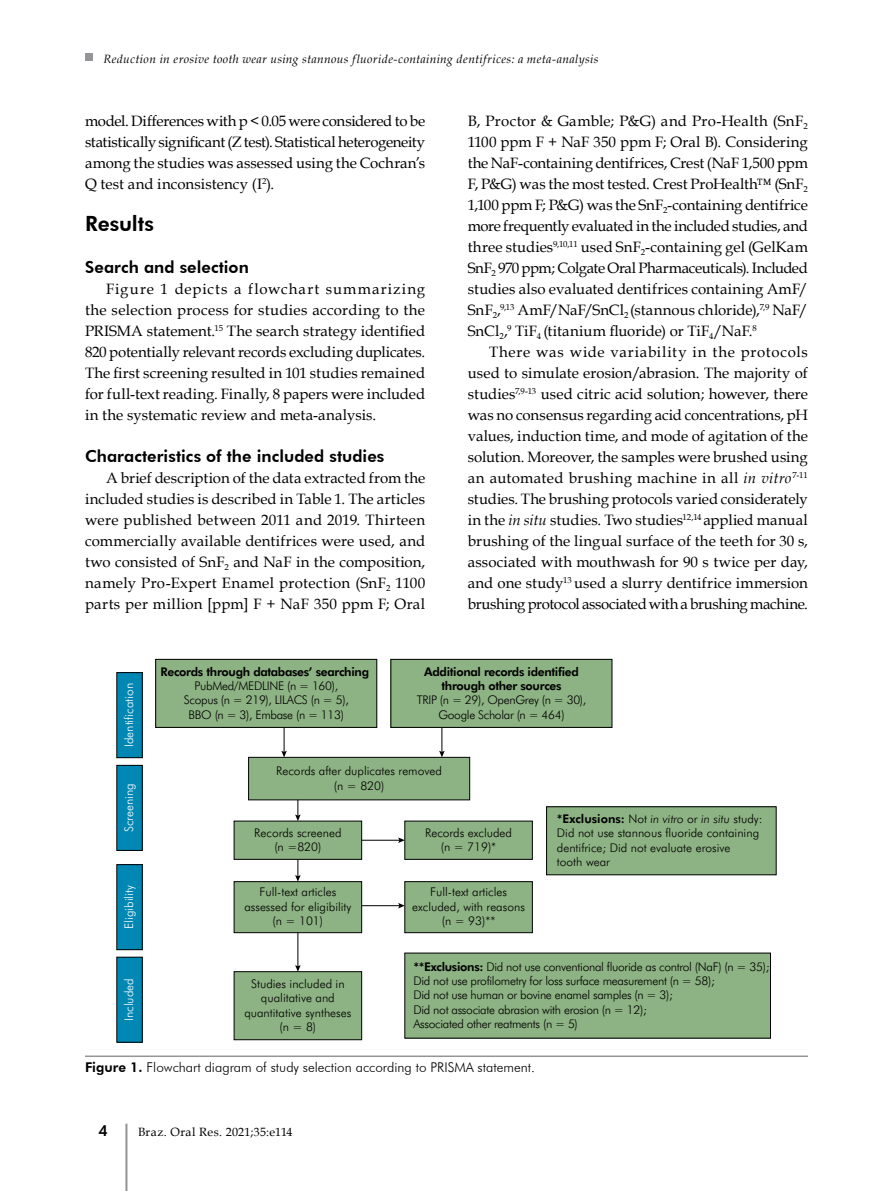
<style>
.page{position:relative;width:893px;height:1191px;background:#fff}
.page>*{position:absolute;margin:0;border:0;box-sizing:border-box;transform-origin:0 0}
.t1{font:800 21px "Futura BT";color:#000}
.t2{font:800 16.5px "Futura BT";letter-spacing:.005em;color:#000}
.t3{font:15px/21px "Book Antiqua";letter-spacing:.005em;color:#000;text-align:justify}
.t4{font:800 15px "Futura BT";color:#000}
.t5{font:300 13.5px "Futura BT";color:#000}
.t6{font:300 12px/14.4px "Futura BT";letter-spacing:-.025em;color:#000;text-align:center}
.t7{font:300 12px/14.4px "Futura BT";color:#000;text-align:center}
.t8{font:italic 12px "Book Antiqua";letter-spacing:.03em;color:#000}
.t9{font:800 12px/14.4px "Futura BT";letter-spacing:-.025em;color:#000;text-align:center}
.t10{font:300 12px "Futura BT";color:#fff}
.t11{font:12px "Book Antiqua";letter-spacing:.025em;color:#000}
.s1{font-style:italic}
.s2{font-weight:800}
</style>
<div class="page">
<div style="left:85px;top:53px;width:8px;height:8px;background:#939598"></div>
<hr style="left:85px;top:1055px;width:723px;height:2px;background:#939598">
<div style="left:117px;top:672px;width:25px;height:85px;background:#0087b3"></div>
<div style="left:116px;top:672px;width:27px;height:86px;border:1px solid #000"></div>
<div style="left:156px;top:659px;width:221px;height:68px;background:#8db283"></div>
<div style="left:155px;top:659px;width:222px;height:69px;border:1px solid #000"></div>
<div style="left:248px;top:757px;width:222px;height:43px;background:#8db283;border:1px solid #000"></div>
<div style="left:234px;top:820px;width:128px;height:39px;background:#8db283"></div>
<div style="left:391px;top:659px;width:221px;height:68px;background:#8db283"></div>
<div style="left:390px;top:659px;width:222px;height:69px;border:1px solid #000"></div>
<div style="left:117px;top:765px;width:25px;height:85px;background:#0087b3"></div>
<div style="left:116px;top:765px;width:27px;height:85px;border:1px solid #000"></div>
<div style="left:117px;top:864px;width:25px;height:85px;background:#0087b3"></div>
<div style="left:116px;top:864px;width:27px;height:86px;border:1px solid #000"></div>
<div style="left:117px;top:957px;width:25px;height:85px;background:#0087b3"></div>
<div style="left:116px;top:956px;width:27px;height:86px;border:1px solid #000"></div>
<div style="left:234px;top:881px;width:128px;height:52px;background:#8db283;border:1px solid #000"></div>
<div style="left:234px;top:971px;width:128px;height:69px;background:#8db283;border:1px solid #000"></div>
<svg style="left:404px;top:726px;width:367px;height:312px"></svg>
<svg style="left:439px;top:750px;width:6px;height:7px"></svg>
<svg style="left:281px;top:727px;width:6px;height:30px"></svg>
<svg style="left:295px;top:800px;width:6px;height:21px"></svg>
<svg style="left:295px;top:859px;width:6px;height:22px"></svg>
<hr style="left:297px;top:932px;width:1px;height:35px;background:#000">
<svg style="left:295px;top:965px;width:6px;height:6px"></svg>
<hr style="left:362px;top:905px;width:38px;height:1px;background:#000">
<svg style="left:398px;top:903px;width:7px;height:5px"></svg>
<hr style="left:362px;top:840px;width:38px;height:1px;background:#000">
<svg style="left:398px;top:837px;width:7px;height:6px"></svg>
<hr style="left:125px;top:1123px;width:2px;height:68px;background:#939598">
<p class="t8" style="left:103px;top:51px;width:497px">Reduction in erosive tooth wear using stannous fluoride-containing dentifrices: a meta-analysis</p>
<p class="t3" style="left:85px;top:110px;width:342px">model. Differences with p &lt; 0.05 were considered to be statistically significant (Z test). Statistical heterogeneity among the studies was assessed using the Cochran’s Q test and inconsistency (I<sup>2</sup>).</p>
<h1 class="t1" style="left:85px;top:211px;width:71px">Results</h1>
<p class="t2" style="left:85px;top:257px;width:165px">Search and selection</p>
<p class="t3" style="left:85px;top:278px;width:342px;text-indent:21px">Figure 1 depicts a flowchart summarizing the selection process for studies according to the PRISMA statement.<sup>15</sup> The search strategy identified 820 potentially relevant records excluding duplicates.<br>The first screening resulted in 101 studies remained for full-text reading. Finally, 8 papers were included in the systematic review and meta-analysis.</p>
<p class="t2" style="left:85px;top:446px;width:301px">Characteristics of the included studies</p>
<p class="t3" style="left:85px;top:467px;width:342px;text-indent:21px">A brief description of the data extracted from the included studies is described in Table 1. The articles were published between 2011 and 2019. Thirteen commercially available dentifrices were used, and two consisted of SnF<sub>2</sub> and NaF in the composition, namely Pro-Expert Enamel protection (SnF<sub>2</sub> 1100 parts per million [ppm] F + NaF 350 ppm F; Oral</p>
<p class="t3" style="left:468px;top:110px;width:342px">B, Proctor &amp; Gamble; P&amp;G) and Pro-Health (SnF<sub>2<br></sub>1100 ppm F + NaF 350 ppm F; Oral B). Considering the NaF-containing dentifrices, Crest (NaF 1,500 ppm F, P&amp;G) was the most tested. Crest ProHealth™ (SnF<sub>2<br></sub>1,100 ppm F; P&amp;G) was the SnF<sub>2</sub>-containing dentifrice more frequently evaluated in the included studies, and three studies<sup>9,10,11</sup> used SnF<sub>2</sub>-containing gel (GelKam SnF<sub>2</sub> 970 ppm; Colgate Oral Pharmaceuticals). Included studies also evaluated dentifrices containing AmF/ SnF<sub>2</sub>,<sup>9,13</sup> AmF/NaF/SnCl<sub>2</sub> (stannous chloride),<sup>7,9</sup> NaF/ SnCl<sub>2</sub>,<sup>9</sup> TiF<sub>4</sub> (titanium fluoride) or TiF<sub>4</sub>/NaF.<sup>8</sup></p>
<p class="t3" style="left:468px;top:341px;width:342px;text-indent:21px">There was wide variability in the protocols used to simulate erosion/abrasion. The majority of studies<sup>7,9-13</sup> used citric acid solution; however, there was no consensus regarding acid concentrations, pH values, induction time, and mode of agitation of the solution. Moreover, the samples were brushed using an automated brushing machine in all <span class="s1">in vitro</span><sup>7-11 </sup>studies. The brushing protocols varied considerately in the <span class="s1">in situ</span> studies. Two studies<sup>12,14</sup> applied manual brushing of the lingual surface of the teeth for 30 s, associated with mouthwash for 90 s twice per day, and one study<sup>13</sup> used a slurry dentifrice immersion brushing protocol associated with a brushing machine.</p>
<p class="t10" style="left:122px;top:747px;width:65px;rotate:-90deg">Identification</p>
<p class="t10" style="left:122px;top:832px;width:50px;rotate:-90deg">Screening</p>
<p class="t10" style="left:122px;top:929px;width:45px;rotate:-90deg">Eligibility</p>
<p class="t10" style="left:122px;top:1021px;width:44px;rotate:-90deg">Included</p>
<p class="t9" style="left:160px;top:664px;width:210px">Records through databases’ searching</p>
<p class="t6" style="left:184px;top:678px;width:166px">PubMed/MEDLINE (n = 160),<br>Scopus (n = 219), LILACS (n = 5),<br>BBO (n = 3), Embase (n = 113)</p>
<p class="t9" style="left:424px;top:664px;width:156px">Additional records identified through other sources</p>
<p class="t6" style="left:417px;top:692px;width:171px">TRIP (n = 29), OpenGrey (n = 30),<br>Google Scholar (n = 464)</p>
<p class="t7" style="left:276px;top:763px;width:167px">Records after duplicates removed (n = 820)</p>
<p class="t7" style="left:254px;top:825px;width:89px">Records screened (n =820)</p>
<p class="t7" style="left:425px;top:825px;width:88px">Records excluded (n = 719)*</p>
<p class="t7" style="left:557px;top:811px;width:207px;text-align:left"><span class="s2">*Exclusions:</span> Not <span class="s1">in vitro</span> or <span class="s1">in situ</span> study:<br>Did not use stannous fluoride containing dentifrice; Did not evaluate erosive<br>tooth wear</p>
<p class="t7" style="left:244px;top:885px;width:109px">Full-text articles assessed for eligibility (n = 101)</p>
<p class="t7" style="left:412px;top:885px;width:114px">Full-text articles excluded, with reasons (n = 93)**</p>
<p class="t6" style="left:413px;top:959px;width:357px;text-align:left"><span class="s2">**Exclusions:</span> Did not use conventional fluoride as control (NaF) (n = 35); Did not use profilometry for loss surface measurement (n = 58);<br>Did not use human or bovine enamel samples (n = 3);<br>Did not associate abrasion with erosion (n = 12);<br>Associated other reatments (n = 5)</p>
<p class="t7" style="left:244px;top:976px;width:109px">Studies included in qualitative and quantitative syntheses (n = 8)</p>
<p class="t5" style="left:85px;top:1058px;width:452px"><span class="s2">Figure 1.</span> Flowchart diagram of study selection according to PRISMA statement.</p>
<p class="t4" style="left:98px;top:1121px;width:11px">4</p>
<p class="t11" style="left:138px;top:1123px;width:156px">Braz. Oral Res. 2021;35:e114</p>
</div>
